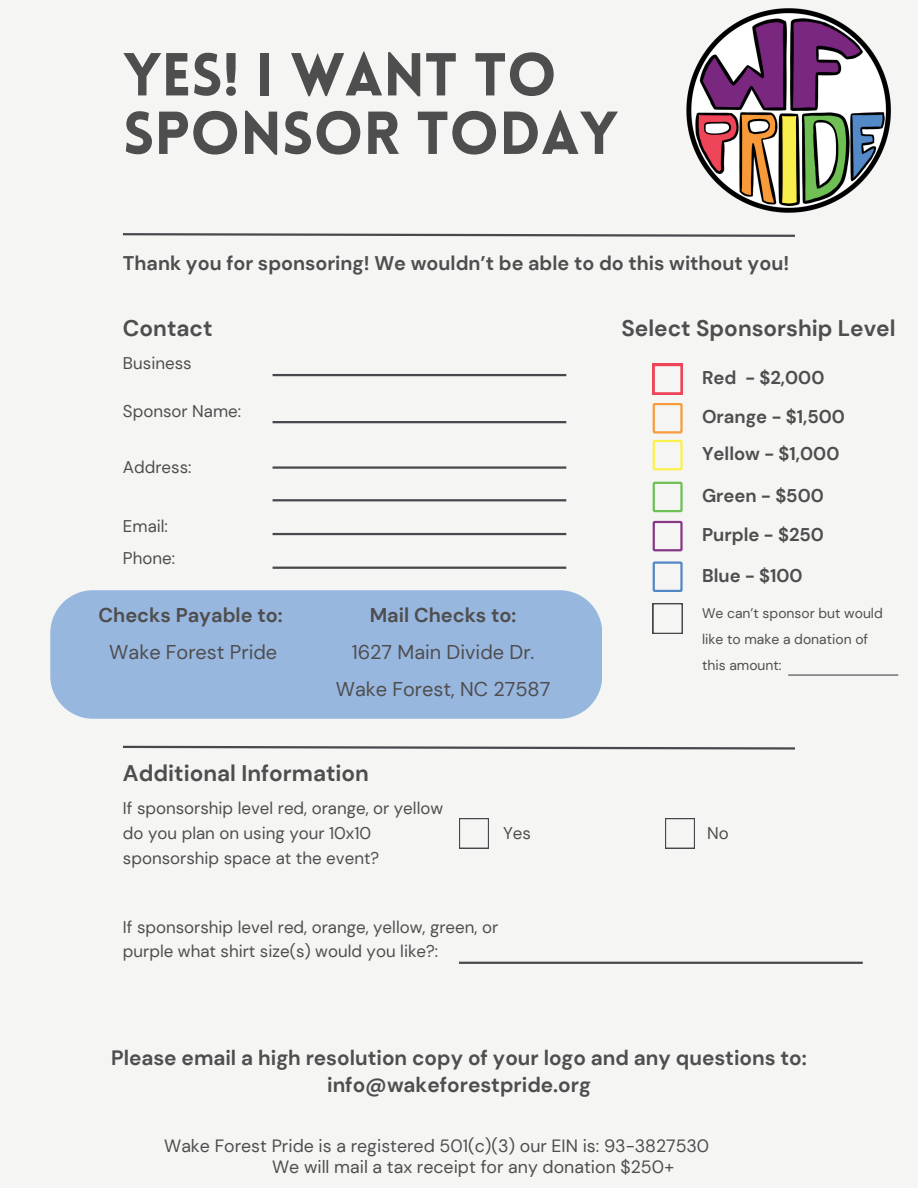
<style>
.page{position:relative;width:918px;height:1188px;background:#f5f6f3}
.page>*{position:absolute;margin:0;border:0;box-sizing:border-box;transform-origin:0 0}
.t1{font:900 59.25px/58.5px "Lovelo";color:#4f4e4f}
.t2{font:700 22.5px "DM Sans";color:#4f4e4f}
.t3{font:700 20.7px/27px "DM Sans";color:#4f4e4f;text-align:center}
.t4{font:19.95px/37.2px "DM Sans";color:#4f4e4f;text-align:center}
.t5{font:700 19.95px "DM Sans";color:#4f4e4f}
.t6{font:700 19.8px "DM Sans";color:#4f4e4f}
.t7{font:700 18.45px/39px "DM Sans";color:#4f4e4f}
.t8{font:17.7px/21.3px "DM Sans";color:#4f4e4f}
.t9{font:16.95px/24.8px "DM Sans";color:#4f4e4f}
.t10{font:13.95px/25.8px "DM Sans";color:#4f4e4f}
</style>
<div class="page">
<svg style="left:123px;top:233px;width:672px;height:4px"></svg>
<svg style="left:653px;top:364px;width:30px;height:30px"></svg>
<svg style="left:653px;top:403px;width:30px;height:30px"></svg>
<svg style="left:653px;top:440px;width:30px;height:30px"></svg>
<svg style="left:653px;top:482px;width:30px;height:30px"></svg>
<svg style="left:653px;top:521px;width:30px;height:30px"></svg>
<svg style="left:653px;top:561px;width:30px;height:31px"></svg>
<img style="left:686px;top:8px;width:205px;height:205px">
<hr style="left:273px;top:374px;width:293px;height:2px;background:#46494c">
<hr style="left:273px;top:421px;width:293px;height:2px;background:#46494c">
<hr style="left:273px;top:466px;width:293px;height:3px;background:#46494c">
<hr style="left:273px;top:499px;width:293px;height:2px;background:#46494c">
<hr style="left:273px;top:533px;width:293px;height:2px;background:#46494c">
<hr style="left:273px;top:567px;width:293px;height:2px;background:#46494c">
<svg style="left:123px;top:745px;width:672px;height:5px"></svg>
<svg style="left:653px;top:603px;width:30px;height:31px"></svg>
<hr style="left:788px;top:674px;width:110px;height:2px;background:#46494c">
<svg style="left:459px;top:818px;width:30px;height:31px"></svg>
<svg style="left:665px;top:818px;width:30px;height:31px"></svg>
<hr style="left:459px;top:962px;width:404px;height:2px;background:#46494c">
<div style="left:50px;top:590px;width:552px;height:129px;background:#98b7df"></div>
<h1 class="t1" style="left:123px;top:46px;width:497px">YES! I WANT TO<br>SPONSOR TODAY</h1>
<p class="t6" style="left:123px;top:251px;width:668px">Thank you for sponsoring! We wouldn’t be able to do this without you!</p>
<h2 class="t2" style="left:123px;top:314px;width:91px">Contact</h2>
<p class="t9" style="left:123px;top:351px;width:70px">Business</p>
<p class="t9" style="left:123px;top:399px;width:120px">Sponsor Name:</p>
<p class="t9" style="left:123px;top:455px;width:70px">Address:</p>
<p class="t9" style="left:123px;top:514px;width:47px">Email:</p>
<p class="t9" style="left:123px;top:546px;width:54px">Phone:</p>
<p class="t5" style="left:99px;top:602px;width:186px">Checks Payable to:</p>
<p class="t4" style="left:109px;top:633px;width:169px">Wake Forest Pride</p>
<p class="t5" style="left:370px;top:602px;width:148px">Mail Checks to:</p>
<p class="t4" style="left:336px;top:633px;width:216px">1627 Main Divide Dr.<br>Wake Forest, NC 27587</p>
<h2 class="t2" style="left:621px;top:314px;width:276px">Select Sponsorship Level</h2>
<p class="t7" style="left:702px;top:358px;width:144px">Red - $2,000<br>Orange - $1,500</p>
<p class="t7" style="left:702px;top:434px;width:139px">Yellow - $1,000</p>
<p class="t7" style="left:702px;top:476px;width:123px">Green - $500<br>Purple - $250</p>
<p class="t7" style="left:702px;top:556px;width:102px">Blue - $100</p>
<p class="t10" style="left:702px;top:600px;width:182px">We can’t sponsor but would like to make a donation of this amount:</p>
<h2 class="t2" style="left:123px;top:759px;width:247px">Additional Information</h2>
<p class="t9" style="left:123px;top:796px;width:322px">If sponsorship level red, orange, or yellow do you plan on using your 10x10 sponsorship space at the event?</p>
<p class="t9" style="left:503px;top:820px;width:29px">Yes</p>
<p class="t9" style="left:707px;top:820px;width:23px">No</p>
<p class="t9" style="left:123px;top:914px;width:377px">If sponsorship level red, orange, yellow, green, or purple what shirt size(s) would you like?:</p>
<p class="t3" style="left:111px;top:1044px;width:697px">Please email a high resolution copy of your logo and any questions to: info@wakeforestpride.org</p>
<p class="t8" style="left:272px;top:1135px;width:439px;text-indent:-108px">Wake Forest Pride is a registered 501(c)(3) our EIN is: 93-3827530<br>We will mail a tax receipt for any donation $250+</p>
</div>
